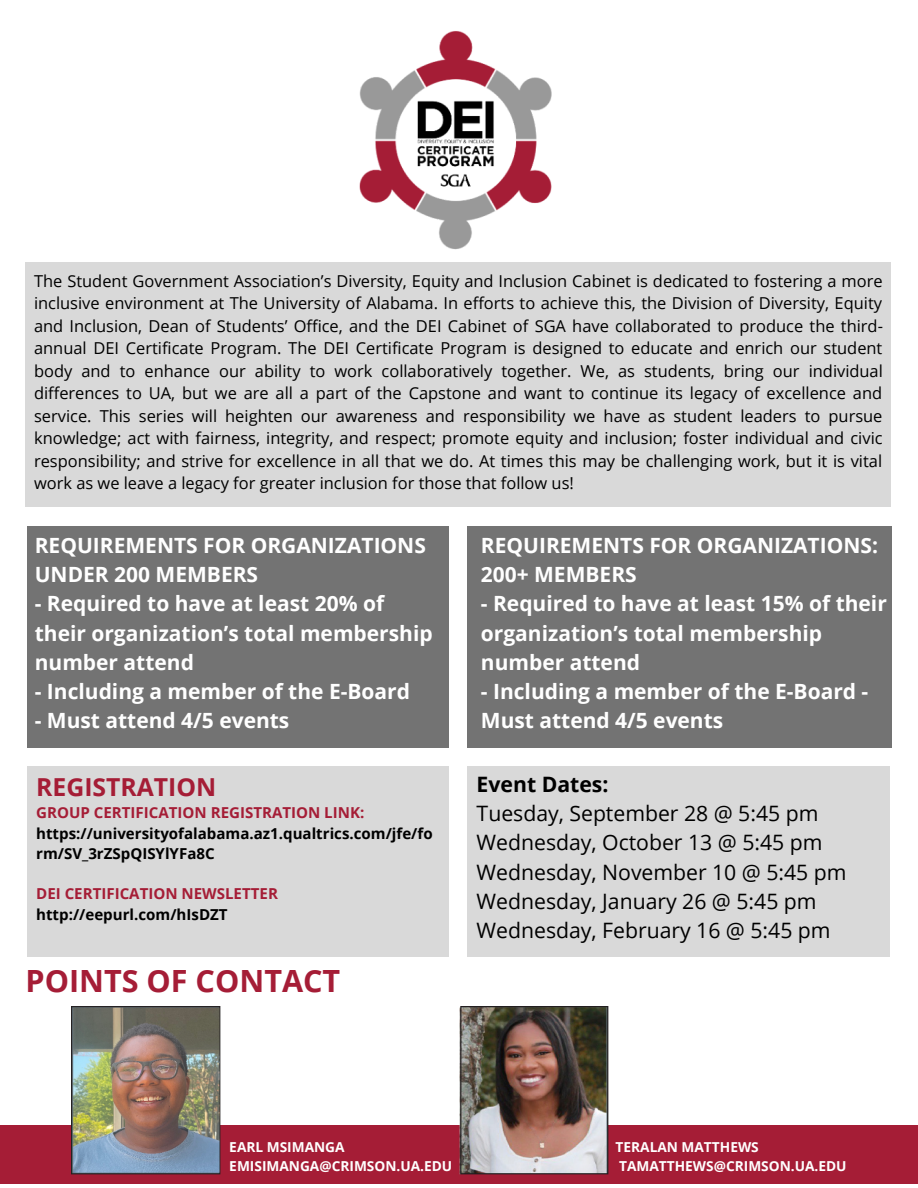
<style>
.page{position:relative;width:918px;height:1188px;background:#fff}
.page>*{position:absolute;margin:0;border:0;box-sizing:border-box;transform-origin:0 0}
.t1{font:700 30.6px "Open Sans";color:#a51d36}
.t2{font:700 24.75px "Open Sans";color:#a51d36}
.t3{font:21.15px/29.2px "Open Sans";color:#000}
.t4{font:700 21.15px "Open Sans";color:#000}
.t5{font:700 21px/29.2px "Open Sans";color:#fff}
.t6{font:16.5px/22.5px "Open Sans";color:#000;text-align:justify}
.t7{font:700 15.15px/20.2px "Open Sans";color:#000}
.t8{font:700 15.15px "Open Sans";color:#a51d36}
.t9{font:700 13.65px "Open Sans";color:#fff}
</style>
<div class="page">
<img style="left:359px;top:31px;width:193px;height:219px">
<div style="left:467px;top:766px;width:423px;height:190px;background:#d9d9d9"></div>
<div style="left:27px;top:766px;width:422px;height:190px;background:#d9d9d9"></div>
<div style="left:0;top:1126px;width:918px;height:58px;background:#a51d36"></div>
<img style="left:72px;top:1007px;width:148px;height:167px">
<img style="left:459px;top:1007px;width:150px;height:167px">
<div style="left:26px;top:262px;width:865px;height:245px;background:#d9d9d9"></div>
<div style="left:27px;top:526px;width:422px;height:222px;background:#737373"></div>
<div style="left:467px;top:526px;width:424px;height:222px;background:#737373"></div>
<p class="t6" style="left:34px;top:269px;width:850px">The Student Government Association’s Diversity, Equity and Inclusion Cabinet is dedicated to fostering a more inclusive environment at The University of Alabama. In efforts to achieve this, the Division of Diversity, Equity and Inclusion, Dean of Students’ Office, and the DEI Cabinet of SGA have collaborated to produce the third&shy;annual DEI Certificate Program. The DEI Certificate Program is designed to educate and enrich our student body and to enhance our ability to work collaboratively together. We, as students, bring our individual differences to UA, but we are all a part of the Capstone and want to continue its legacy of excellence and service. This series will heighten our awareness and responsibility we have as student leaders to pursue knowledge; act with fairness, integrity, and respect; promote equity and inclusion; foster individual and civic responsibility; and strive for excellence in all that we do. At times this may be challenging work, but it is vital work as we leave a legacy for greater inclusion for those that follow us!</p>
<p class="t5" style="left:35px;top:530px;width:393px">REQUIREMENTS FOR ORGANIZATIONS<br>UNDER 200 MEMBERS</p>
<p class="t5" style="left:35px;top:589px;width:399px">- Required to have at least 20% of their organization’s total membership number attend</p>
<p class="t5" style="left:35px;top:676px;width:377px">- Including a member of the E-Board</p>
<p class="t5" style="left:35px;top:706px;width:256px">- Must attend 4/5 events</p>
<p class="t2" style="left:36px;top:769px;width:182px">REGISTRATION</p>
<p class="t8" style="left:36px;top:802px;width:330px">GROUP CERTIFICATION REGISTRATION LINK:</p>
<p class="t7" style="left:36px;top:823px;width:398px">https://universityofalabama.az1.qualtrics.com/jfe/fo rm/SV_3rZSpQISYlYFa8C</p>
<p class="t8" style="left:36px;top:883px;width:243px">DEI CERTIFICATION NEWSLETTER</p>
<p class="t7" style="left:36px;top:904px;width:193px">http://eepurl.com/hIsDZT</p>
<p class="t1" style="left:26px;top:959px;width:316px">POINTS OF CONTACT</p>
<p class="t5" style="left:481px;top:530px;width:399px">REQUIREMENTS FOR ORGANIZATIONS:<br>200+ MEMBERS</p>
<p class="t5" style="left:481px;top:589px;width:407px">- Required to have at least 15% of their organization’s total membership number attend</p>
<p class="t5" style="left:481px;top:676px;width:389px">- Including a member of the E-Board -<br>Must attend 4/5 events</p>
<p class="t4" style="left:477px;top:769px;width:133px">Event Dates:</p>
<p class="t3" style="left:477px;top:798px;width:371px">Tuesday, September 28 @ 5:45 pm<br>Wednesday, October 13 @ 5:45 pm<br>Wednesday, November 10 @ 5:45 pm<br>Wednesday, January 26 @ 5:45 pm<br>Wednesday, February 16 @ 5:45 pm</p>
<p class="t9" style="left:229px;top:1138px;width:117px">EARL MSIMANGA</p>
<p class="t9" style="left:229px;top:1157px;width:225px">EMISIMANGA@CRIMSON.UA.EDU</p>
<p class="t9" style="left:616px;top:1138px;width:145px">TERALAN MATTHEWS</p>
<p class="t9" style="left:619px;top:1157px;width:229px">TAMATTHEWS@CRIMSON.UA.EDU</p>
</div>
